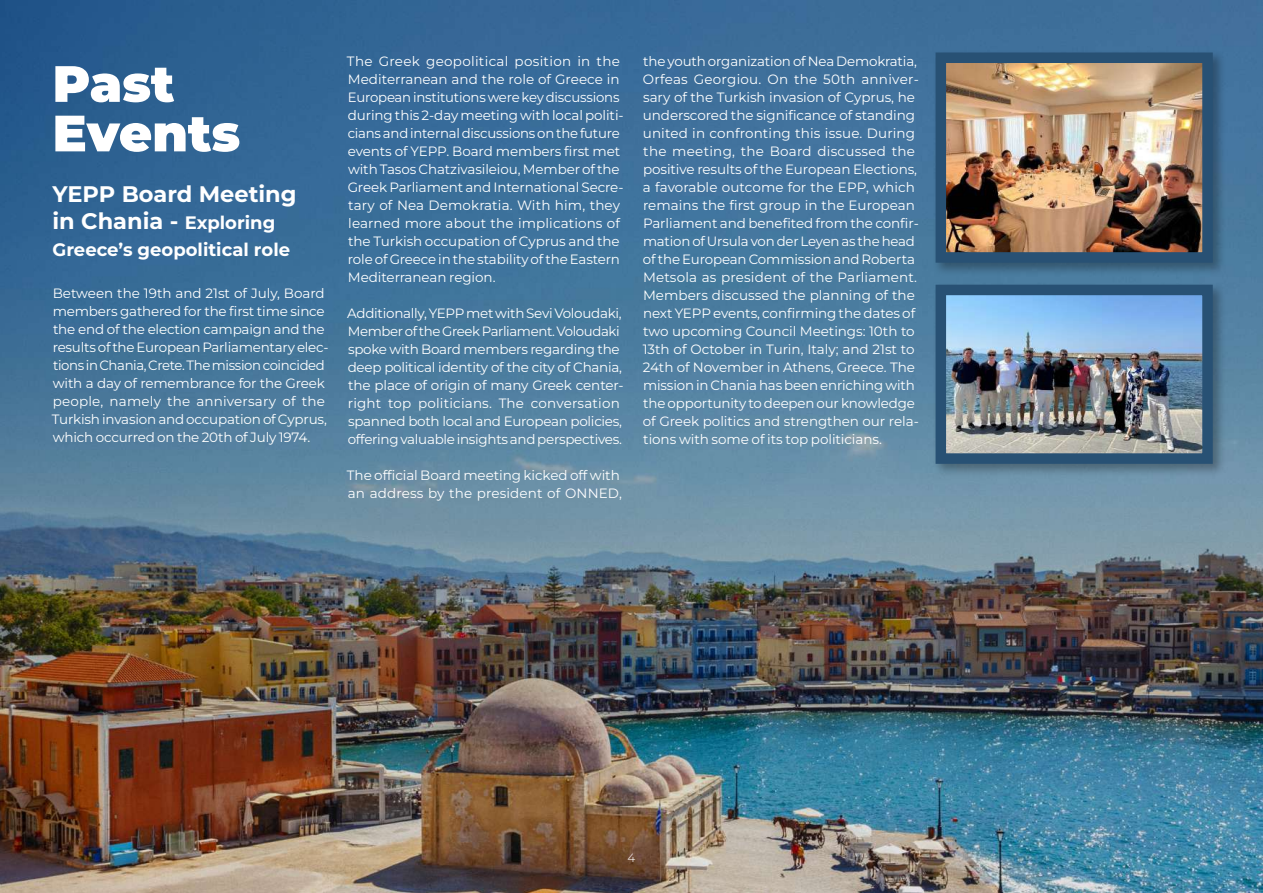
<style>
.page{position:relative;width:1263px;height:893px;background:#fff}
.page>*{position:absolute;margin:0;border:0;box-sizing:border-box;transform-origin:0 0}
.t1{font:900 51px/49.5px "Montserrat";color:#fff}
.t2{font:700 22.5px/27px "Montserrat";color:#fff}
.t3{font:700 18px "Montserrat";color:#fff}
.t4{font:13.5px/18px "Montserrat";letter-spacing:-.005em;color:#fff}
.t5{font:300 12px "Montserrat";color:#fff}
.s1{font-size:18px}
</style>
<div class="page">
<img style="left:0;top:0;width:1263px;height:893px">
<div style="left:933px;top:282px;width:293px;height:195px;background:#000;opacity:.3"></div>
<img style="left:946px;top:296px;width:256px;height:157px">
<div style="left:935px;top:285px;width:278px;height:179px;border:10px solid #285174"></div>
<div style="left:933px;top:50px;width:293px;height:226px;background:#000;opacity:.3"></div>
<img style="left:946px;top:63px;width:256px;height:189px">
<div style="left:935px;top:52px;width:278px;height:211px;border:10px solid #285174"></div>
<h1 class="t1" style="left:52px;top:56px;width:189px">Past<br>Events</h1>
<h2 class="t2" style="left:52px;top:179px;width:246px">YEPP Board Meeting in Chania - <span class="s1">Exploring</span></h2>
<h3 class="t3" style="left:52px;top:237px;width:239px">Greece’s geopolitical role</h3>
<p class="t4" style="left:52px;top:283px;width:278px">Between the 19th and 21st of July, Board members gathered for the first time since the end of the election campaign and the results of the European Parliamentary elec&shy;tions in Chania, Crete. The mission coincided with a day of remembrance for the Greek people, namely the anniversary of the Turkish invasion and occupation of Cyprus, which occurred on the 20th of July 1974.</p>
<p class="t4" style="left:347px;top:51px;width:278px">The Greek geopolitical position in the Mediterranean and the role of Greece in European institutions were key discussions during this 2-day meeting with local politi&shy;cians and internal discussions on the future events of YEPP. Board members first met with Tasos Chatzivasileiou, Member of the Greek Parliament and International Secre&shy;tary of Nea Demokratia. With him, they learned more about the implications of the Turkish occupation of Cyprus and the role of Greece in the stability of the Eastern Mediterranean region.</p>
<p class="t4" style="left:347px;top:303px;width:278px">Additionally, YEPP met with Sevi Voloudaki, Member of the Greek Parliament. Voloudaki spoke with Board members regarding the deep political identity of the city of Chania, the place of origin of many Greek center&shy;right top politicians. The conversation spanned both local and European policies, offering valuable insights and perspectives.</p>
<p class="t4" style="left:347px;top:465px;width:276px">The official Board meeting kicked off with an address by the president of ONNED,</p>
<p class="t4" style="left:643px;top:51px;width:278px">the youth organization of Nea Demokratia, Orfeas Georgiou. On the 50th anniver&shy;sary of the Turkish invasion of Cyprus, he underscored the significance of standing united in confronting this issue. During the meeting, the Board discussed the positive results of the European Elections, a favorable outcome for the EPP, which remains the first group in the European Parliament and benefited from the confir&shy;mation of Ursula von der Leyen as the head of the European Commission and Roberta Metsola as president of the Parliament.<br>Members discussed the planning of the next YEPP events, confirming the dates of two upcoming Council Meetings: 10th to 13th of October in Turin, Italy; and 21st to 24th of November in Athens, Greece. The mission in Chania has been enriching with the opportunity to deepen our knowledge of Greek politics and strengthen our rela&shy;tions with some of its top politicians.</p>
<p class="t5" style="left:627px;top:849px;width:9px">4</p>
</div>
